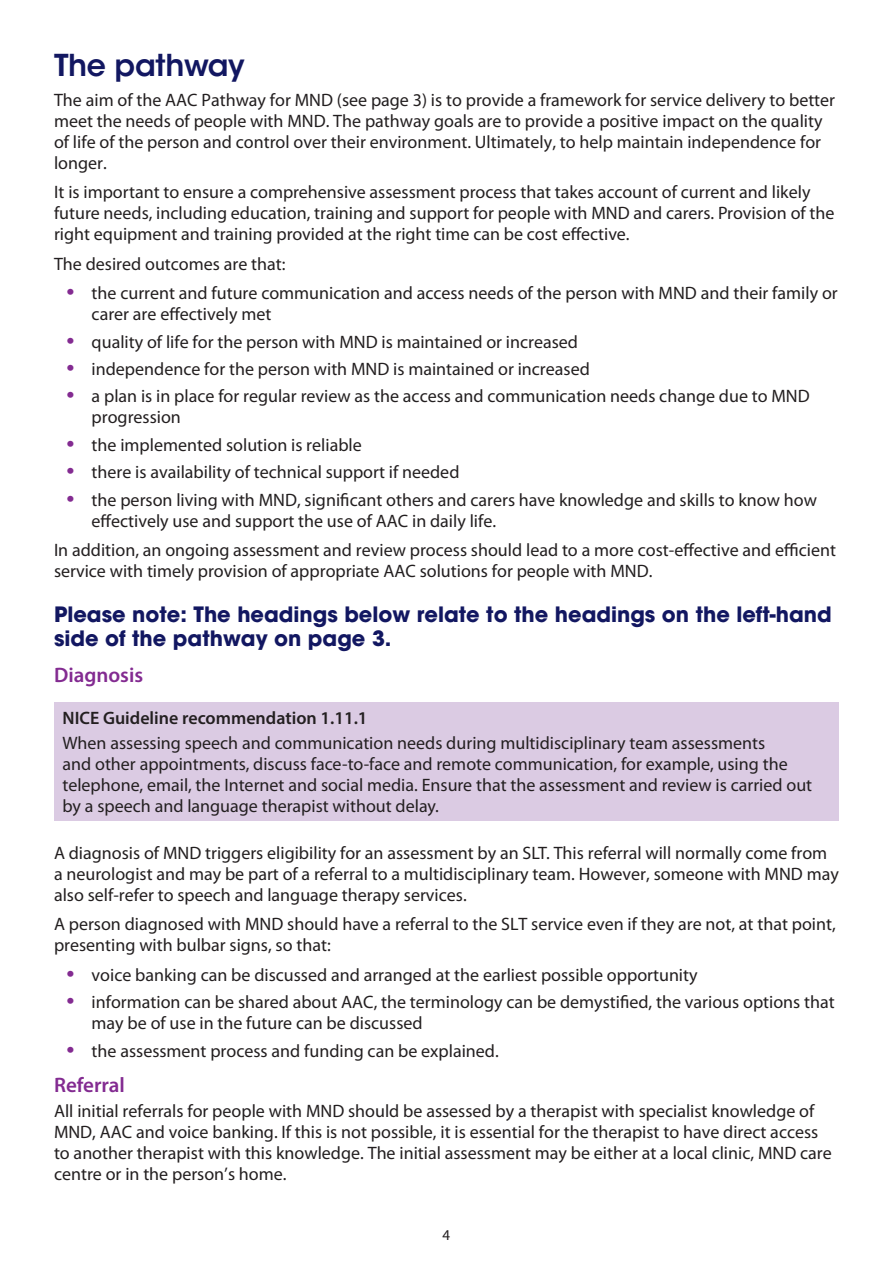
<style>
.page{position:relative;width:893px;height:1263px;background:#fff}
.page>*{position:absolute;margin:0;border:0;box-sizing:border-box;transform-origin:0 0}
.Headings{font:600 30px "ITC Avant Garde Std";letter-spacing:-.01em;color:#121761}
.Body{font:700 21px/24px "ITC Avant Garde Std";color:#121761}
.Subheading{font:600 21px "Myriad Pro";color:#832b91}
.Body-2{font:18px/21px "Myriad Pro";color:#231f20}
.Body-3{font:600 18px "Myriad Pro";color:#231f20}
.t1{font:15px "Myriad Pro";color:#231f20}
.s1{font-family:"Arial";font-weight:700;font-size:21px;color:#832b91}
</style>
<div class="page">
<div style="left:54px;top:702px;width:785px;height:119px;background:#dbcbe3"></div>
<p class="Headings" style="left:54px;top:46px;width:192px">The pathway</p>
<p class="Body-2" style="left:54px;top:89px;width:783px">The aim of the AAC Pathway for MND (see page 3) is to provide a framework for service delivery to better meet the needs of people with MND. The pathway goals are to provide a positive impact on the quality of life of the person and control over their environment. Ultimately, to help maintain independence for longer.</p>
<p class="Body-2" style="left:54px;top:181px;width:782px">It is important to ensure a comprehensive assessment process that takes account of current and likely future needs, including education, training and support for people with MND and carers. Provision of the right equipment and training provided at the right time can be cost effective.</p>
<p class="Body-2" style="left:54px;top:253px;width:233px">The desired outcomes are that:</p>
<p class="Body-2" style="left:92px;top:282px;width:748px;text-indent:-25px"><span class="s1">•</span> the current and future communication and access needs of the person with MND and their family or carer are effectively met</p>
<p class="Body-2" style="left:67px;top:331px;width:513px"><span class="s1">•</span> quality of life for the person with MND is maintained or increased</p>
<p class="Body-2" style="left:67px;top:358px;width:525px"><span class="s1">•</span> independence for the person with MND is maintained or increased</p>
<p class="Body-2" style="left:92px;top:386px;width:720px;text-indent:-25px"><span class="s1">•</span> a plan is in place for regular review as the access and communication needs change due to MND progression</p>
<p class="Body-2" style="left:67px;top:434px;width:297px"><span class="s1">•</span> the implemented solution is reliable</p>
<p class="Body-2" style="left:67px;top:461px;width:394px"><span class="s1">•</span> there is availability of technical support if needed</p>
<p class="Body-2" style="left:92px;top:489px;width:727px;text-indent:-25px"><span class="s1">•</span> the person living with MND, significant others and carers have knowledge and skills to know how effectively use and support the use of AAC in daily life.</p>
<p class="Body-2" style="left:54px;top:539px;width:784px">In addition, an ongoing assessment and review process should lead to a more cost-effective and efficient service with timely provision of appropriate AAC solutions for people with MND.</p>
<p class="Body" style="left:54px;top:602px;width:779px">Please note: The headings below relate to the headings on the left-hand side of the pathway on page 3.</p>
<p class="Subheading" style="left:54px;top:661px;width:91px">Diagnosis</p>
<p class="Body-3" style="left:63px;top:706px;width:307px">NICE Guideline recommendation 1.11.1</p>
<p class="Body-2" style="left:63px;top:732px;width:751px">When assessing speech and communication needs during multidisciplinary team assessments<br>and other appointments, discuss face‑to‑face and remote communication, for example, using the telephone, email, the Internet and social media. Ensure that the assessment and review is carried out by a speech and language therapist without delay.</p>
<p class="Body-2" style="left:54px;top:842px;width:786px">A diagnosis of MND triggers eligibility for an assessment by an SLT. This referral will normally come from a neurologist and may be part of a referral to a multidisciplinary team. However, someone with MND may also self-refer to speech and language therapy services.</p>
<p class="Body-2" style="left:54px;top:913px;width:783px">A person diagnosed with MND should have a referral to the SLT service even if they are not, at that point, presenting with bulbar signs, so that:</p>
<p class="Body-2" style="left:67px;top:964px;width:632px"><span class="s1">•</span> voice banking can be discussed and arranged at the earliest possible opportunity</p>
<p class="Body-2" style="left:92px;top:991px;width:745px;text-indent:-25px"><span class="s1">•</span> information can be shared about AAC, the terminology can be demystified, the various options that may be of use in the future can be discussed</p>
<p class="Body-2" style="left:67px;top:1040px;width:434px"><span class="s1">•</span> the assessment process and funding can be explained.</p>
<p class="Subheading" style="left:54px;top:1071px;width:72px">Referral</p>
<p class="Body-2" style="left:54px;top:1100px;width:779px">All initial referrals for people with MND should be assessed by a therapist with specialist knowledge of MND, AAC and voice banking. If this is not possible, it is essential for the therapist to have direct access to another therapist with this knowledge. The initial assessment may be either at a local clinic, MND care centre or in the person’s home.</p>
<p class="t1" style="left:443px;top:1226px;width:9px">4</p>
</div>
